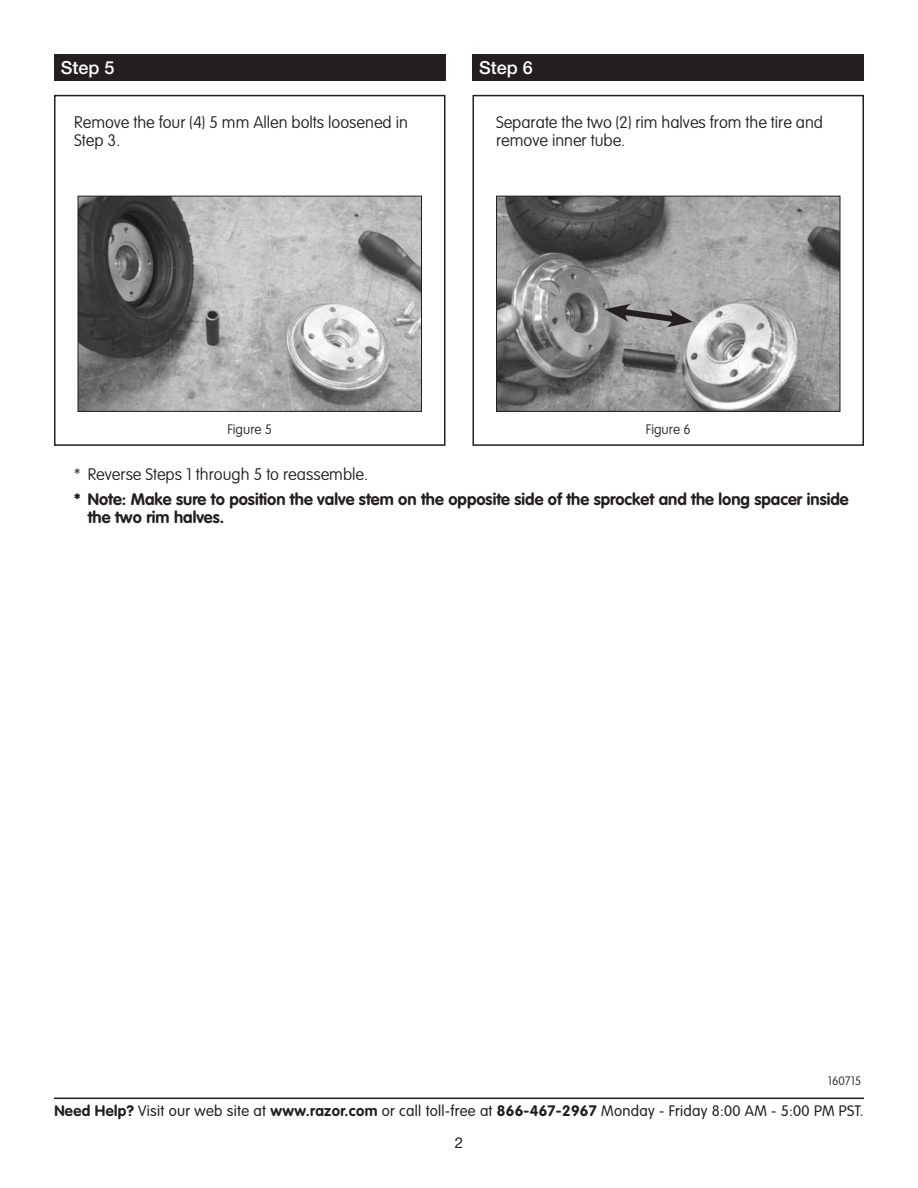
<style>
.page{position:relative;width:918px;height:1188px;background:#fff}
.page>*{position:absolute;margin:0;border:0;box-sizing:border-box;transform-origin:0 0}
.Step_Header{font:500 18px "Helvetica Neue LT Std";color:#fff}
.t1{font:100 16.5px/18px "VAG Rounded Std";color:#231f20}
.t2{font:700 16.5px/18px "VAG Rounded Std";color:#231f20}
.t3{font:300 15px "VAG Rounded Std";letter-spacing:.02em;color:#231f20}
.t4{font:15px "Helvetica Neue LT Std";color:#231f20}
.t5{font:100 13.5px "VAG Rounded Std";color:#231f20}
.Step_Text{font:100 12px "VAG Rounded Std";color:#231f20}
.s1{font-weight:700}
</style>
<div class="page">
<div style="left:472px;top:95px;width:392px;height:351px;border:2px solid #231f20"></div>
<div style="left:54px;top:95px;width:392px;height:351px;border:2px solid #231f20"></div>
<img style="left:498px;top:198px;width:340px;height:212px">
<div style="left:496px;top:196px;width:344px;height:216px;border:1px solid #231f20"></div>
<img style="left:80px;top:198px;width:340px;height:212px">
<div style="left:78px;top:196px;width:344px;height:216px;border:1px solid #231f20"></div>
<svg style="left:605px;top:304px;width:88px;height:23px;background:#7d7b7c"></svg>
<hr style="left:54px;top:1098px;width:810px;height:1px;background:#231f20">
<div style="left:472px;top:54px;width:392px;height:27px;background:#231f20"></div>
<div style="left:54px;top:54px;width:392px;height:27px;background:#231f20"></div>
<p class="Step_Header" style="left:61px;top:57px;width:55px">Step 5</p>
<p class="Step_Header" style="left:479px;top:57px;width:55px">Step 6</p>
<p class="t1" style="left:74px;top:114px;width:335px">Remove the four (4) 5 mm Allen bolts loosened in<br>Step 3.</p>
<p class="t1" style="left:496px;top:114px;width:329px">Separate the two (2) rim halves from the tire and remove inner tube.</p>
<p class="t5" style="left:227px;top:421px;width:46px">Figure 5</p>
<p class="t5" style="left:646px;top:421px;width:46px">Figure 6</p>
<p class="t1" style="left:74px;top:466px;width:295px">* Reverse Steps 1 through 5 to reassemble.</p>
<p class="t2" style="left:88px;top:491px;width:762px;text-indent:-14px">* Note: Make sure to position the valve stem on the opposite side of the sprocket and the long spacer inside the two rim halves.</p>
<p class="Step_Text" style="left:828px;top:1074px;width:35px">160715</p>
<p class="t3" style="left:54px;top:1102px;width:811px"><span class="s1">Need Help?</span> Visit our web site at <span class="s1">www.razor.com</span> or call toll-free at <span class="s1">866-467-2967</span> Monday - Friday 8:00 AM - 5:00 PM PST.</p>
<p class="t4" style="left:455px;top:1133px;width:10px">2</p>
</div>
